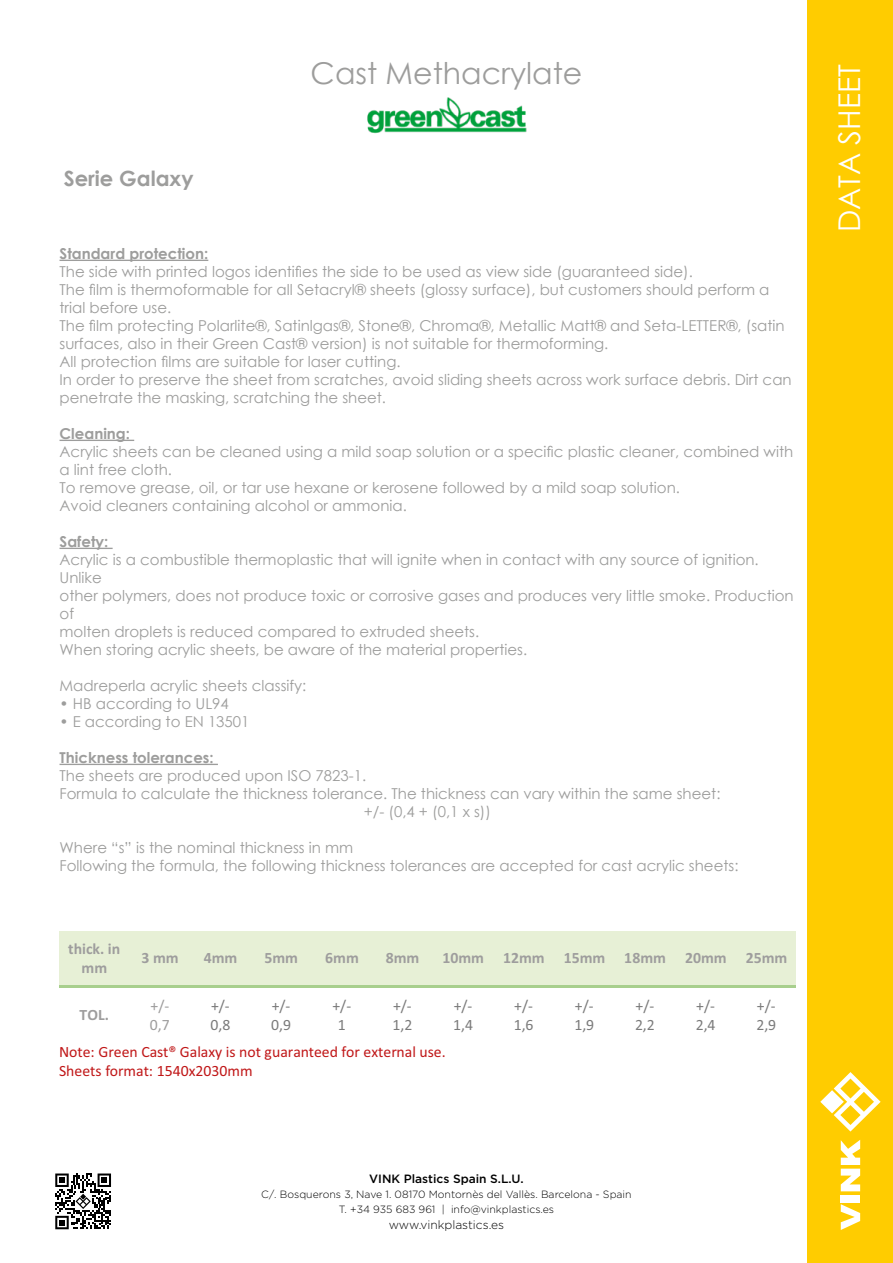
<style>
.page{position:relative;width:893px;height:1263px;background:#fff}
.page>*{position:absolute;margin:0;border:0;box-sizing:border-box;transform-origin:0 0}
.t1{font:30px "Century Gothic";color:#9d9d9c}
.t2{font:30px "Century Gothic";color:#fff}
.t3{font:700 21px "Century Gothic";color:#9d9d9c}
.t4{font:15.75px/20.7px "Calibri";color:#9e9d9d}
.t5{font:700 15.75px/19.2px "Calibri";color:#9e9d9d;text-align:center}
.t6{font:15.75px/19.2px "Calibri";color:#c01718}
.t7{font:15.75px/19px "Calibri";color:#7b7b7b}
.t8{font:15px/18px "Century Gothic";color:#9d9d9c}
.t9{font:700 15px "Century Gothic";color:#9d9d9c}
.t10{font:500 12px "Gotham";color:#000}
.t11{font:300 12px "Gotham";color:#000}
.t12{font:300 10.5px/15px "Gotham";color:#000;text-align:center}
</style>
<div class="page">
<div style="left:808px;top:0;width:85px;height:1263px;background:#fc0"></div>
<svg style="left:841px;top:1204px;width:19px;height:26px"></svg>
<div style="left:841px;top:1195px;width:19px;height:8px;background:#fff"></div>
<svg style="left:841px;top:1140px;width:19px;height:51px"></svg>
<svg style="left:820px;top:1072px;width:61px;height:59px"></svg>
<svg style="left:55px;top:1173px;width:56px;height:56px"></svg>
<hr style="left:60px;top:260px;width:148px;height:1px;background:#9d9d9c">
<hr style="left:60px;top:440px;width:74px;height:1px;background:#9d9d9c">
<hr style="left:60px;top:548px;width:53px;height:1px;background:#9d9d9c">
<hr style="left:60px;top:764px;width:158px;height:1px;background:#9d9d9c">
<img style="left:367px;top:97px;width:159px;height:36px">
<div style="left:60px;top:931px;width:70px;height:54px;background:#e7f0d6"></div>
<div style="left:130px;top:931px;width:60px;height:54px;background:#e7f0d6"></div>
<div style="left:190px;top:931px;width:61px;height:54px;background:#e7f0d6"></div>
<div style="left:251px;top:931px;width:61px;height:54px;background:#e7f0d6"></div>
<div style="left:312px;top:931px;width:60px;height:54px;background:#e7f0d6"></div>
<div style="left:372px;top:931px;width:61px;height:54px;background:#e7f0d6"></div>
<div style="left:433px;top:931px;width:60px;height:54px;background:#e7f0d6"></div>
<div style="left:493px;top:931px;width:61px;height:54px;background:#e7f0d6"></div>
<div style="left:554px;top:931px;width:61px;height:54px;background:#e7f0d6"></div>
<div style="left:615px;top:931px;width:60px;height:54px;background:#e7f0d6"></div>
<div style="left:675px;top:931px;width:61px;height:54px;background:#e7f0d6"></div>
<div style="left:736px;top:931px;width:59px;height:54px;background:#e7f0d6"></div>
<hr style="left:60px;top:985px;width:70px;height:2px;background:#a8cf8d">
<hr style="left:132px;top:985px;width:58px;height:2px;background:#a8cf8d">
<hr style="left:192px;top:985px;width:59px;height:2px;background:#a8cf8d">
<hr style="left:253px;top:985px;width:58px;height:2px;background:#a8cf8d">
<hr style="left:314px;top:985px;width:58px;height:2px;background:#a8cf8d">
<hr style="left:374px;top:985px;width:59px;height:2px;background:#a8cf8d">
<hr style="left:435px;top:985px;width:58px;height:2px;background:#a8cf8d">
<hr style="left:495px;top:985px;width:59px;height:2px;background:#a8cf8d">
<hr style="left:556px;top:985px;width:59px;height:2px;background:#a8cf8d">
<hr style="left:617px;top:985px;width:58px;height:2px;background:#a8cf8d">
<hr style="left:677px;top:985px;width:59px;height:2px;background:#a8cf8d">
<hr style="left:738px;top:985px;width:57px;height:2px;background:#a8cf8d">
<h2 class="t3" style="left:64px;top:162px;width:131px">Serie Galaxy</h2>
<h1 class="t1" style="left:311px;top:52px;width:273px">Cast Methacrylate</h1>
<p class="t9" style="left:60px;top:242px;width:150px">Standard protection:</p>
<p class="t8" style="left:60px;top:262px;width:734px">The side with printed logos identifies the side to be used as view side (guaranteed side).<br>The film is thermoformable for all Setacryl® sheets (glossy surface), but customers should perform a trial before use.<br>The film protecting Polarlite®, Satinlgas®, Stone®, Chroma®, Metallic Matt® and Seta-LETTER®, (satin surfaces, also in their Green Cast® version) is not suitable for thermoforming.<br>All protection films are suitable for laser cutting.<br>In order to preserve the sheet from scratches, avoid sliding sheets across work surface debris. Dirt can penetrate the masking, scratching the sheet.</p>
<p class="t9" style="left:60px;top:422px;width:72px">Cleaning:</p>
<p class="t8" style="left:60px;top:442px;width:735px">Acrylic sheets can be cleaned using a mild soap solution or a specific plastic cleaner, combined with a lint free cloth.<br>To remove grease, oil, or tar use hexane or kerosene followed by a mild soap solution.<br>Avoid cleaners containing alcohol or ammonia.</p>
<p class="t9" style="left:60px;top:530px;width:50px">Safety:</p>
<p class="t8" style="left:60px;top:550px;width:736px">Acrylic is a combustible thermoplastic that will ignite when in contact with any source of ignition.<br>Unlike<br>other polymers, does not produce toxic or corrosive gases and produces very little smoke. Production of<br>molten droplets is reduced compared to extruded sheets.<br>When storing acrylic sheets, be aware of the material properties.</p>
<p class="t8" style="left:60px;top:676px;width:248px">Madreperla acrylic sheets classify:</p>
<p class="t8" style="left:60px;top:694px;width:171px">• HB according to UL94</p>
<p class="t8" style="left:60px;top:712px;width:192px">• E according to EN 13501</p>
<p class="t9" style="left:60px;top:746px;width:156px">Thickness tolerances:</p>
<p class="t8" style="left:60px;top:766px;width:308px">The sheets are produced upon ISO 7823-1.</p>
<p class="t8" style="left:60px;top:784px;width:662px">Formula to calculate the thickness tolerance. The thickness can vary within the same sheet:</p>
<p class="t8" style="left:364px;top:802px;width:129px">+/- (0,4 + (0,1 x s))</p>
<p class="t8" style="left:60px;top:838px;width:680px">Where “s” is the nominal thickness in mm<br>Following the formula, the following thickness tolerances are accepted for cast acrylic sheets:</p>
<p class="t4" style="left:440px;top:282px;width:181px">view side (guaranteed side).</p>
<p class="t4" style="left:59px;top:365px;width:493px">surfaces, also in their Green Cast® version) is not suitable for thermoforming.</p>
<p class="t5" style="left:59px;top:460px;width:62px">Cleaning:</p>
<p class="t4" style="left:59px;top:500px;width:67px">free cloth.</p>
<p class="t4" style="left:59px;top:542px;width:300px">Avoid cleaners containing alcohol or ammonia.</p>
<p class="t5" style="left:59px;top:575px;width:47px">Safety:</p>
<p class="t4" style="left:59px;top:615px;width:369px">other polymers, does not produce toxic or c<br>molten droplets is reduced compared to extruded sheets.</p>
<p class="t4" style="left:59px;top:677px;width:219px">Madreperla acrylic sheets classify:</p>
<p class="t4" style="left:59px;top:698px;width:150px">• HB according to UL94</p>
<p class="t4" style="left:59px;top:718px;width:168px">• E according to EN 13501</p>
<p class="t5" style="left:59px;top:752px;width:141px">Thickness tolerances:</p>
<p class="t4" style="left:59px;top:771px;width:273px">The sheets are produced upon ISO 7823-1.</p>
<p class="t4" style="left:270px;top:856px;width:268px">Where “s” is the nominal thickness in mm</p>
<p class="t5" style="left:68px;top:938px;width:54px">thick. in mm</p>
<p class="t5" style="left:141px;top:948px;width:39px">3 mm</p>
<p class="t5" style="left:204px;top:948px;width:35px">4mm</p>
<p class="t5" style="left:264px;top:948px;width:35px">5mm</p>
<p class="t5" style="left:325px;top:948px;width:35px">6mm</p>
<p class="t5" style="left:386px;top:948px;width:35px">8mm</p>
<p class="t5" style="left:442px;top:948px;width:346px">10mm 12mm 15mm 18mm 20mm 25mm</p>
<p class="t5" style="left:80px;top:1005px;width:31px">TOL.</p>
<p class="t4" style="left:150px;top:995px;width:21px;line-height:19px">+/-<br>0,7</p>
<p class="t7" style="left:211px;top:995px;width:21px">+/-<br>0,8</p>
<p class="t7" style="left:271px;top:995px;width:21px">+/-<br>0,9</p>
<p class="t7" style="left:332px;top:995px;width:20px;text-align:center">+/-<br>1</p>
<p class="t7" style="left:393px;top:995px;width:21px">+/-<br>1,2</p>
<p class="t7" style="left:453px;top:995px;width:21px">+/-<br>1,4</p>
<p class="t7" style="left:514px;top:995px;width:21px">+/-<br>1,6</p>
<p class="t7" style="left:574px;top:995px;width:21px">+/-<br>1,9</p>
<p class="t7" style="left:635px;top:995px;width:21px">+/-<br>2,2</p>
<p class="t7" style="left:696px;top:995px;width:21px">+/-<br>2,4</p>
<p class="t7" style="left:756px;top:995px;width:21px">+/-<br>2,9</p>
<p class="t6" style="left:59px;top:1042px;width:388px">Note: Green Cast® Galaxy is not guaranteed for external use.<br>Sheets format: 1540x2030mm</p>
<p class="t10" style="left:369px;top:1171px;width:156px">VINK Plastics Spain S.L.U.</p>
<p class="t12" style="left:261px;top:1187px;width:372px">C/. Bosquerons 3, Nave 1. 08170 Montornès del Vallès. Barcelona - Spain<br>T. +34 935 683 961 | info@vinkplastics.es</p>
<p class="t11" style="left:389px;top:1217px;width:117px">www.vinkplastics.es</p>
<h1 class="t2" style="left:828px;top:232px;width:170px;rotate:-90deg">DATA SHEET</h1>
</div>
